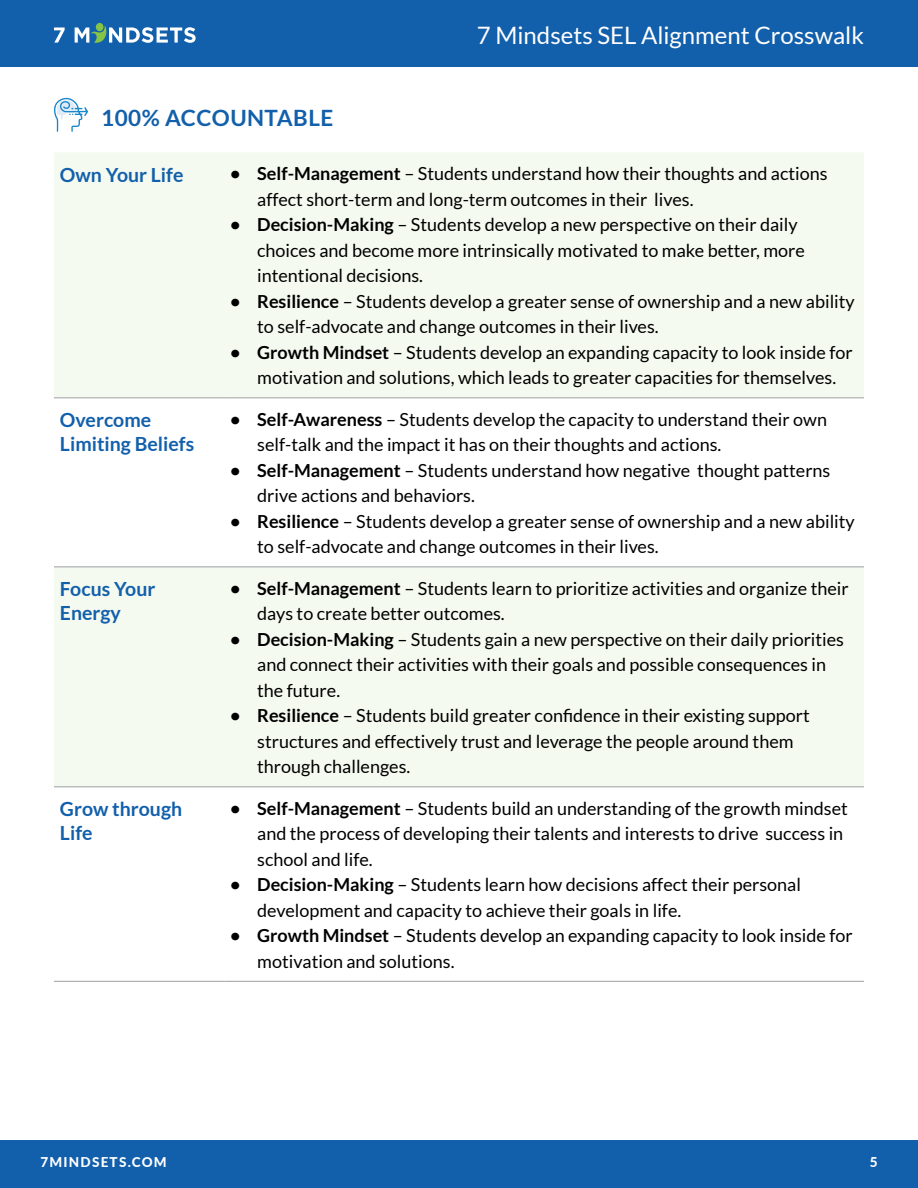
<style>
.page{position:relative;width:918px;height:1188px;background:#fff}
.page>*{position:absolute;margin:0;border:0;box-sizing:border-box;transform-origin:0 0}
.t1{font:24px "Lato";color:#fff}
.t2{font:700 22.5px "Lato";letter-spacing:.02em;color:#125fab}
.t3{font:700 19.5px/24px "Lato";color:#125fab}
.t4{font:18px/25.5px "Lato";color:#000}
.t5{font:800 13.5px "Lato";letter-spacing:.09em;color:#fff}
.s1{font-weight:700}
</style>
<div class="page">
<div style="left:0;top:0;width:918px;height:67px;background:#125fab"></div>
<div style="left:0;top:1140px;width:918px;height:48px;background:#125fab"></div>
<svg style="left:54px;top:27px;width:11px;height:16px"></svg>
<svg style="left:75px;top:26px;width:121px;height:17px"></svg>
<div style="left:96px;top:23px;width:8px;height:8px;background:#85c446;border-radius:50%"></div>
<svg style="left:54px;top:153px;width:810px;height:633px;fill:#f5faf0"></svg>
<hr style="left:54px;top:397px;width:170px;height:1px;background:#9d9fa2">
<hr style="left:224px;top:397px;width:640px;height:1px;background:#9d9fa2">
<hr style="left:54px;top:566px;width:170px;height:1px;background:#9d9fa2">
<hr style="left:224px;top:566px;width:640px;height:1px;background:#9d9fa2">
<hr style="left:54px;top:786px;width:170px;height:1px;background:#9d9fa2">
<hr style="left:224px;top:786px;width:640px;height:1px;background:#9d9fa2">
<hr style="left:54px;top:981px;width:170px;height:1px;background:#9d9fa2">
<hr style="left:224px;top:981px;width:640px;height:1px;background:#9d9fa2">
<svg style="left:54px;top:98px;width:34px;height:34px"></svg>
<p class="t2" style="left:101px;top:105px;width:234px">100% ACCOUNTABLE</p>
<h1 class="t1" style="left:477px;top:22px;width:389px">7 Mindsets SEL Alignment Crosswalk</h1>
<p class="t3" style="left:60px;top:162px;width:125px">Own Your Life</p>
<p class="t4" style="left:257px;top:161px;width:572px;text-indent:-27px"><span class="s1">• Self-Management</span> – Students understand how their thoughts and actions affect short-term and long-term outcomes in their lives.</p>
<p class="t4" style="left:257px;top:212px;width:549px;text-indent:-27px"><span class="s1">• Decision-Making</span> – Students develop a new perspective on their daily choices and become more intrinsically motivated to make better, more intentional decisions.</p>
<p class="t4" style="left:257px;top:288px;width:599px;text-indent:-27px"><span class="s1">• Resilience</span> – Students develop a greater sense of ownership and a new ability to self-advocate and change outcomes in their lives.</p>
<p class="t4" style="left:230px;top:340px;width:624px;text-align:center"><span class="s1">• Growth Mindset</span> – Students develop an expanding capacity to look inside for motivation and solutions, which leads to greater capacities for themselves.</p>
<p class="t3" style="left:60px;top:408px;width:136px">Overcome<br>Limiting Beliefs</p>
<p class="t4" style="left:257px;top:406px;width:571px;text-indent:-27px"><span class="s1">• Self-Awareness</span> – Students develop the capacity to understand their own self-talk and the impact it has on their thoughts and actions.</p>
<p class="t4" style="left:257px;top:457px;width:575px;text-indent:-27px"><span class="s1">• Self-Management</span> – Students understand how negative thought patterns drive actions and behaviors.</p>
<p class="t4" style="left:257px;top:508px;width:599px;text-indent:-27px"><span class="s1">• Resilience</span> – Students develop a greater sense of ownership and a new ability to self-advocate and change outcomes in their lives.</p>
<p class="t3" style="left:60px;top:577px;width:97px">Focus Your<br>Energy</p>
<p class="t4" style="left:257px;top:575px;width:593px;text-indent:-27px"><span class="s1">• Self-Management</span> – Students learn to prioritize activities and organize their days to create better outcomes.</p>
<p class="t4" style="left:257px;top:626px;width:588px;text-indent:-27px"><span class="s1">• Decision-Making</span> – Students gain a new perspective on their daily priorities and connect their activities with their goals and possible consequences in the future.</p>
<p class="t4" style="left:257px;top:703px;width:554px;text-indent:-27px"><span class="s1">• Resilience</span> – Students build greater confidence in their existing support structures and effectively trust and leverage the people around them through challenges.</p>
<p class="t3" style="left:60px;top:797px;width:124px">Grow through<br>Life</p>
<p class="t4" style="left:257px;top:795px;width:592px;text-indent:-27px"><span class="s1">• Self-Management</span> – Students build an understanding of the growth mindset and the process of developing their talents and interests to drive success in school and life.</p>
<p class="t4" style="left:257px;top:872px;width:545px;text-indent:-27px"><span class="s1">• Decision-Making</span> – Students learn how decisions affect their personal development and capacity to achieve their goals in life.</p>
<p class="t4" style="left:257px;top:923px;width:597px;text-indent:-27px"><span class="s1">• Growth Mindset</span> – Students develop an expanding capacity to look inside for motivation and solutions.</p>
<p class="t5" style="left:40px;top:1152px;width:128px">7MINDSETS.COM</p>
<p class="t5" style="left:870px;top:1152px;width:9px">5</p>
</div>
